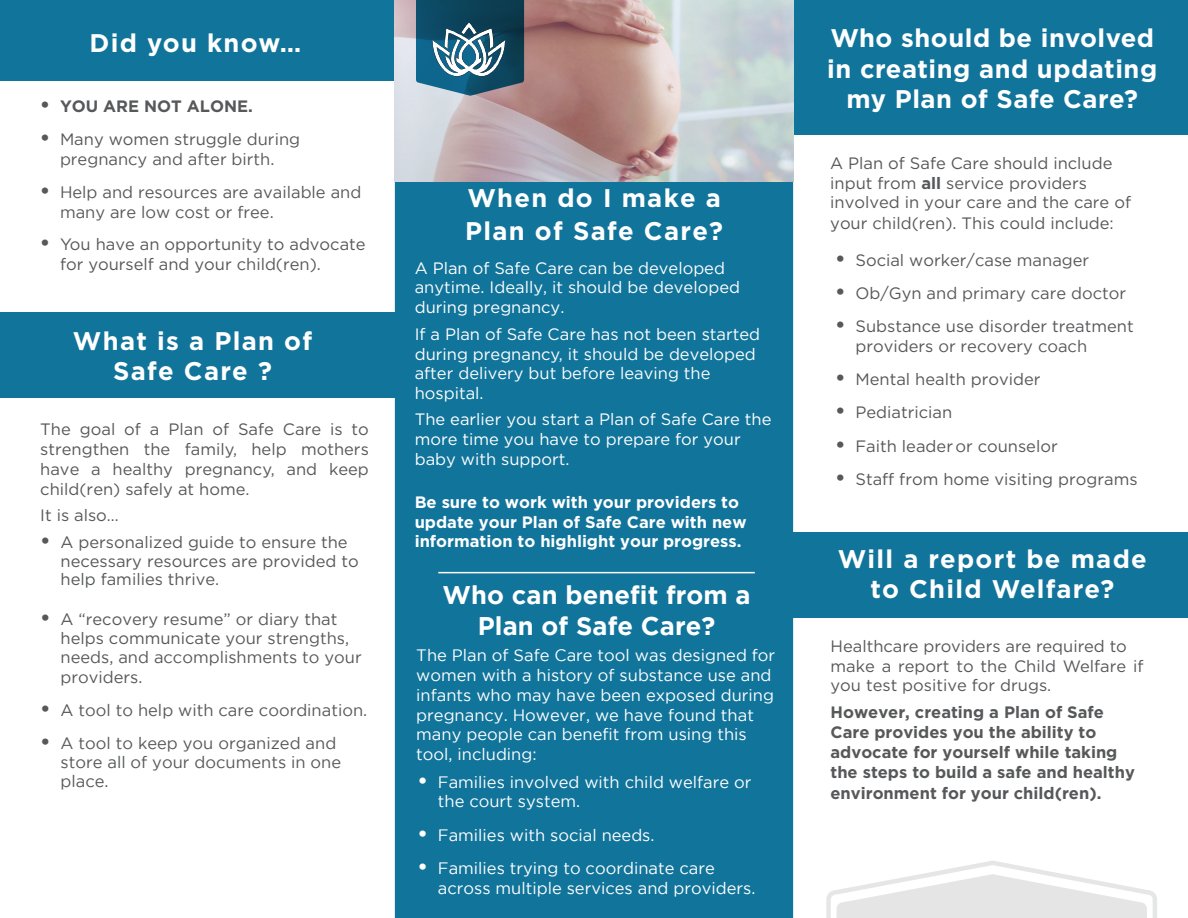
<style>
.page{position:relative;width:1188px;height:918px;background:#fff}
.page>*{position:absolute;margin:0;border:0;box-sizing:border-box;transform-origin:0 0}
.t1{font:700 25.5px/30.6px "Gotham";letter-spacing:.05em;color:#fff;text-align:center}
.t2{font:700 25.5px/30.6px "Gotham";letter-spacing:.02em;color:#fff;text-align:center}
.t3{font:16.5px/19.8px "Gotham";color:#57585a}
.t4{font:16.5px/19.8px "Gotham";color:#fff}
.t5{font:700 16.5px/20.2px "Gotham";color:#57585a}
.t6{font:700 16.5px/19.8px "Gotham";color:#fff}
.s1{font-size:21px}
.s2{font-weight:700;font-size:21px}
.s3{font-weight:700}
</style>
<div class="page">
<div style="left:395px;top:181px;width:398px;height:737px;background:#11749b"></div>
<div style="left:0;top:0;width:395px;height:81px;background:#11749b"></div>
<div style="left:793px;top:0;width:395px;height:135px;background:#11749b"></div>
<div style="left:0;top:312px;width:395px;height:86px;background:#11749b"></div>
<div style="left:793px;top:532px;width:395px;height:86px;background:#11749b"></div>
<img style="left:395px;top:0;width:398px;height:181px">
<hr style="left:438px;top:572px;width:317px;height:1px;background:#fff">
<svg style="left:826px;top:890px;width:331px;height:28px;background:#e8e8e8"></svg>
<svg style="left:416px;top:0;width:108px;height:96px;background:#39697f"></svg>
<h1 class="t1" style="left:90px;top:27px;width:213px">Did you know…</h1>
<p class="t5" style="left:40px;top:96px;width:215px"><span class="s1">•</span> YOU ARE NOT ALONE.</p>
<p class="t3" style="left:40px;top:129px;width:262px;text-align:center"><span class="s2">•</span> Many women struggle during pregnancy and after birth.</p>
<p class="t3" style="left:60px;top:182px;width:303px;text-indent:-20px"><span class="s2">•</span> Help and resources are available and many are low cost or free.</p>
<p class="t3" style="left:60px;top:234px;width:307px;text-indent:-20px"><span class="s2">•</span> You have an opportunity to advocate for yourself and your child(ren).</p>
<h1 class="t1" style="left:73px;top:325px;width:241px">What is a Plan of<br>Safe Care ?</h1>
<p class="t3" style="left:40px;top:419px;width:330px;text-align:justify">The goal of a Plan of Safe Care is to strengthen the family, help mothers have a healthy pregnancy, and keep child(ren) safely at home.</p>
<p class="t3" style="left:40px;top:505px;width:80px">It is also…</p>
<p class="t3" style="left:61px;top:532px;width:300px;line-height:18.9px;text-indent:-20px"><span class="s2">•</span> A personalized guide to ensure the necessary resources are provided to help families thrive.</p>
<p class="t3" style="left:61px;top:609px;width:303px;line-height:19.4px;text-indent:-20px"><span class="s2">•</span> A “recovery resume” or diary that helps communicate your strengths, needs, and accomplishments to your providers.</p>
<p class="t3" style="left:40px;top:700px;width:328px"><span class="s2">•</span> A tool to help with care coordination.</p>
<p class="t3" style="left:61px;top:733px;width:282px;line-height:19.2px;text-indent:-20px"><span class="s2">•</span> A tool to keep you organized and store all of your documents in one place.</p>
<h1 class="t1" style="left:465px;top:182px;width:259px;line-height:32.4px;text-align:left">When do I make a<br>Plan of Safe Care?</h1>
<p class="t4" style="left:415px;top:258px;width:327px">A Plan of Safe Care can be developed anytime. Ideally, it should be developed during pregnancy.</p>
<p class="t4" style="left:415px;top:324px;width:347px">If a Plan of Safe Care has not been started during pregnancy, it should be developed after delivery but before leaving the hospital.</p>
<p class="t4" style="left:415px;top:409px;width:358px">The earlier you start a Plan of Safe Care the more time you have to prepare for your baby with support.</p>
<p class="t6" style="left:415px;top:492px;width:333px">Be sure to work with your providers to update your Plan of Safe Care with new information to highlight your progress.</p>
<h1 class="t2" style="left:443px;top:579px;width:310px">Who can benefit from a<br>Plan of Safe Care?</h1>
<p class="t4" style="left:416px;top:645px;width:361px">The Plan of Safe Care tool was designed for women with a history of substance use and infants who may have been exposed during pregnancy. However, we have found that many people can benefit from using this tool, including:</p>
<p class="t4" style="left:438px;top:772px;width:315px;text-indent:-20px"><span class="s2">•</span> Families involved with child welfare or the court system.</p>
<p class="t4" style="left:418px;top:825px;width:238px"><span class="s2">•</span> Families with social needs.</p>
<p class="t4" style="left:438px;top:858px;width:319px;text-indent:-20px"><span class="s2">•</span> Families trying to coordinate care across multiple services and providers.</p>
<h1 class="t2" style="left:827px;top:23px;width:331px">Who should be involved in creating and updating my Plan of Safe Care?</h1>
<p class="t3" style="left:830px;top:153px;width:302px">A Plan of Safe Care should include input from <span class="s3">all</span> service providers involved in your care and the care of your child(ren). This could include:</p>
<p class="t3" style="left:835px;top:250px;width:256px"><span class="s2">•</span> Social worker/case manager</p>
<p class="t3" style="left:835px;top:283px;width:293px"><span class="s2">•</span> Ob/Gyn and primary care doctor</p>
<p class="t3" style="left:855px;top:316px;width:280px;text-indent:-20px"><span class="s2">•</span> Substance use disorder treatment providers or recovery coach</p>
<p class="t3" style="left:835px;top:369px;width:207px"><span class="s2">•</span> Mental health provider</p>
<p class="t3" style="left:835px;top:402px;width:119px"><span class="s2">•</span> Pediatrician</p>
<p class="t3" style="left:835px;top:436px;width:224px"><span class="s2">•</span> Faith leaderor counselor</p>
<p class="t3" style="left:835px;top:469px;width:304px"><span class="s2">•</span> Staff from home visiting programs</p>
<h1 class="t1" style="left:838px;top:543px;width:310px">Will a report be made to Child Welfare?</h1>
<p class="t3" style="left:831px;top:636px;width:314px">Healthcare providers are required to make a report to the Child Welfare if you test positive for drugs.</p>
<p class="t5" style="left:831px;top:702px;width:306px">However, creating a Plan of Safe Care provides you the ability to advocate for yourself while taking the steps to build a safe and healthy environment for your child(ren).</p>
</div>
